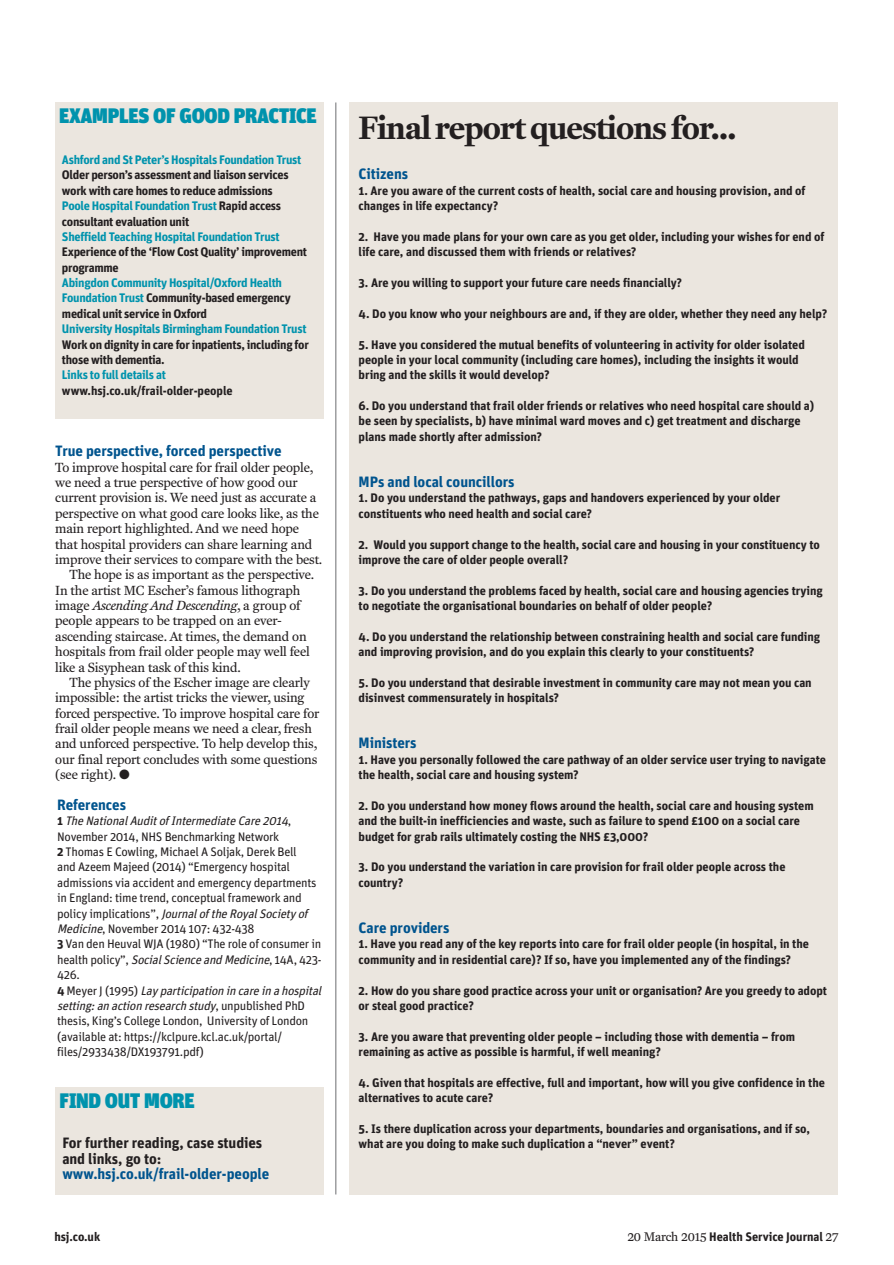
<style>
.page{position:relative;width:894px;height:1265px;background:#fff}
.page>*{position:absolute;margin:0;border:0;box-sizing:border-box;transform-origin:0 0}
.t1{font:700 33px "Fenway";letter-spacing:-.025em;color:#231f20}
.t2{font:900 21px "Unit";letter-spacing:-.015em;color:#0093ad}
.t3{font:700 15px "Unit";letter-spacing:-.005em;color:#00548e}
.t4{font:700 15px/15.3px "Unit";letter-spacing:-.005em;color:#231f20}
.t5{font:13.5px "Fenway";letter-spacing:-.01em;color:#231f20}
.t6{font:italic 13.5px "Fenway";letter-spacing:-.01em;color:#231f20}
.t7{font:700 12.3px/15.3px "Unit";letter-spacing:-.005em;color:#231f20}
.t8{font:12.3px/15.3px "Unit";letter-spacing:-.025em;color:#231f20}
.t9{font:700 12.3px/15.3px "Unit";letter-spacing:-.025em;color:#231f20}
.t10{font:700 12.3px/15.3px "Unit";letter-spacing:-.025em;color:#0093ad}
.s1{color:#0093ad}
.s2{color:#231f20}
.s3{font-style:normal}
.s4{font-weight:700}
.s5{font-style:italic}
.s6{font-family:"Fenway";font-weight:400;font-size:12.75px}
</style>
<div class="page">
<div style="left:349px;top:102px;width:489px;height:1092px;background:#ebe6df"></div>
<hr style="left:335px;top:102px;width:1px;height:1092px;background:#6c6d70">
<div style="left:55px;top:102px;width:269px;height:317px;background:#ebe6df"></div>
<div style="left:55px;top:1086px;width:269px;height:108px;background:#ebe6df"></div>
<h2 class="t2" style="left:59px;top:103px;width:259px">EXAMPLES OF GOOD PRACTICE</h2>
<p class="t10" style="left:62px;top:152px;width:241px">Ashford and St Peter’s Hospitals Foundation Trust</p>
<p class="t9" style="left:62px;top:167px;width:228px">Older person’s assessment and liaison services work with care homes to reduce admissions <span class="s1">Poole Hospital Foundation Trust</span> Rapid access consultant evaluation unit</p>
<p class="t10" style="left:62px;top:229px;width:219px">Sheffield Teaching Hospital Foundation Trust</p>
<p class="t9" style="left:62px;top:244px;width:247px">Experience of the ‘Flow Cost Quality’ improvement programme</p>
<p class="t10" style="left:62px;top:275px;width:230px">Abingdon Community Hospital/Oxford Health<br>Foundation Trust <span class="s2">Community-based emergency medical unit service in Oxford</span></p>
<p class="t10" style="left:62px;top:321px;width:246px">University Hospitals Birmingham Foundation Trust</p>
<p class="t9" style="left:62px;top:336px;width:248px">Work on dignity in care for inpatients, including for those with dementia.</p>
<p class="t10" style="left:62px;top:367px;width:105px">Links to full details at</p>
<p class="t7" style="left:62px;top:382px;width:172px">www.hsj.co.uk/frail-older-people</p>
<p class="t3" style="left:55px;top:442px;width:228px">True perspective, forced perspective</p>
<p class="t5" style="left:55px;top:459px;width:259px">To improve hospital care for frail older people,</p>
<p class="t5" style="left:55px;top:474px;width:244px">we need a true perspective of how good our</p>
<p class="t5" style="left:55px;top:489px;width:263px">current provision is. We need just as accurate a</p>
<p class="t5" style="left:55px;top:505px;width:265px">perspective on what good care looks like, as the</p>
<p class="t5" style="left:55px;top:520px;width:245px">main report highlighted. And we need hope</p>
<p class="t5" style="left:55px;top:535px;width:259px">that hospital providers can share learning and</p>
<p class="t5" style="left:55px;top:551px;width:268px">improve their services to compare with the best.</p>
<p class="t5" style="left:70px;top:566px;width:246px">The hope is as important as the perspective.</p>
<p class="t5" style="left:55px;top:582px;width:247px">In the artist MC Escher’s famous lithograph</p>
<p class="t6" style="left:55px;top:597px;width:247px"><span class="s3">image</span> Ascending And Descending<span class="s3">, a group of</span></p>
<p class="t5" style="left:55px;top:612px;width:228px">people appears to be trapped on an ever-</p>
<p class="t5" style="left:55px;top:628px;width:253px">ascending staircase. At times, the demand on</p>
<p class="t5" style="left:55px;top:643px;width:256px">hospitals from frail older people may well feel</p>
<p class="t5" style="left:55px;top:659px;width:187px">like a Sisyphean task of this kind.</p>
<p class="t5" style="left:70px;top:674px;width:242px">The physics of the Escher image are clearly</p>
<p class="t5" style="left:55px;top:689px;width:251px">impossible: the artist tricks the viewer, using</p>
<p class="t5" style="left:55px;top:705px;width:266px">forced perspective. To improve hospital care for</p>
<p class="t5" style="left:55px;top:720px;width:258px">frail older people means we need a clear, fresh</p>
<p class="t5" style="left:55px;top:735px;width:263px">and unforced perspective. To help develop this,</p>
<p class="t5" style="left:55px;top:751px;width:264px">our final report concludes with some questions</p>
<p class="t5" style="left:55px;top:766px;width:75px">(see right). ●</p>
<p class="t3" style="left:57px;top:795px;width:70px">References</p>
<p class="t8" style="left:57px;top:813px;width:269px"><span class="s4">1</span> <span class="s5">TheNationalAuditofIntermediateCare2014</span>, November 2014, NHS Benchmarking Network<br><span class="s4">2</span> Thomas E Cowling, Michael A Soljak, Derek Bell<br>and Azeem Majeed (2014) “Emergency hospital admissions via accident and emergency departments in England: time trend, conceptual framework and<br>p o li cy i m p li ca ti o n s ” , <span class="s5">JournaloftheRoyalSocietyof Medicine</span>, November 2014 107: 432-438<br><span class="s4">3</span> Van den Heuval WJA (1980) “The role of consumer in h e a lt h p o li cy” , <span class="s5">SocialScienceand Medicine</span>, 1 4A , 4 2 3 - 426.<br><span class="s4">4</span> M e y e r J ( 1 9 9 5 ) <span class="s5">Layparticipation in carein ahospital setting:an action research study</span>, u n p u b l i s h e d P h D thesis, King’s College London, University of London (available at: https://kclpure.kcl.ac.uk/portal/ files/2933438/DX193791.pdf)</p>
<h2 class="t2" style="left:60px;top:1087px;width:137px">FIND OUT MORE</h2>
<p class="t4" style="left:62px;top:1135px;width:202px">For further reading, case studies and links, go to:</p>
<p class="t3" style="left:62px;top:1164px;width:208px">www.hsj.co.uk/frail-older-people</p>
<h1 class="t1" style="left:358px;top:108px;width:379px">Final report questions for...</h1>
<p class="t3" style="left:359px;top:165px;width:51px">Citizens</p>
<p class="t7" style="left:359px;top:183px;width:448px">1. Are you aware of the current costs of health, social care and housing provision, and of changes in life expectancy?</p>
<p class="t7" style="left:359px;top:229px;width:467px">2. Have you made plans for your own care as you get older, including your wishes for end of life care, and discussed them with friends or relatives?</p>
<p class="t7" style="left:359px;top:275px;width:325px">3. Are you willing to support your future care needs financially?</p>
<p class="t7" style="left:359px;top:305px;width:470px">4. Do you know who your neighbours are and, if they are older, whether they need any help?</p>
<p class="t7" style="left:359px;top:336px;width:448px">5. Have you considered the mutual benefits of volunteering in activity for older isolated people in your local community (including care homes), including the insights it would bring and the skills it would develop?</p>
<p class="t7" style="left:359px;top:398px;width:457px">6. Do you understand that frail older friends or relatives who need hospital care should a) be seen by specialists, b) have minimal ward moves and c) get treatment and discharge plans made shortly after admission?</p>
<p class="t3" style="left:359px;top:472px;width:157px">MPs and local councillors</p>
<p class="t7" style="left:359px;top:490px;width:423px">1. Do you understand the pathways, gaps and handovers experienced by your older constituents who need health and social care?</p>
<p class="t7" style="left:359px;top:536px;width:463px">2. Would you support change to the health, social care and housing in your constituency to improve the care of older people overall?</p>
<p class="t7" style="left:359px;top:582px;width:466px">3. Do you understand the problems faced by health, social care and housing agencies trying to negotiate the organisational boundaries on behalf of older people?</p>
<p class="t7" style="left:359px;top:628px;width:463px">4. Do you understand the relationship between constraining health and social care funding and improving provision, and do you explain this clearly to your constituents?</p>
<p class="t7" style="left:359px;top:674px;width:455px">5. Do you understand that desirable investment in community care may not mean you can disinvest commensurately in hospitals?</p>
<p class="t3" style="left:359px;top:734px;width:60px">Ministers</p>
<p class="t7" style="left:359px;top:751px;width:469px">1. Have you personally followed the care pathway of an older service user trying to navigate the health, social care and housing system?</p>
<p class="t7" style="left:359px;top:798px;width:457px">2. Do you understand how money flows around the health, social care and housing system and the built-in inefficiencies and waste, such as failure to spend £100 on a social care budget for grab rails ultimately costing the NHS £3,000?</p>
<p class="t7" style="left:359px;top:859px;width:428px">3. Do you understand the variation in care provision for frail older people across the country?</p>
<p class="t3" style="left:359px;top:918px;width:92px">Care providers</p>
<p class="t7" style="left:359px;top:936px;width:452px">1. Have you read any of the key reports into care for frail older people (in hospital, in the community and in residential care)? If so, have you implemented any of the findings?</p>
<p class="t7" style="left:359px;top:982px;width:470px">2. How do you share good practice across your unit or organisation? Are you greedy to adopt or steal good practice?</p>
<p class="t7" style="left:359px;top:1028px;width:438px">3. Are you aware that preventing older people – including those with dementia – from remaining as active as possible is harmful, if well meaning?</p>
<p class="t7" style="left:359px;top:1074px;width:468px">4. Given that hospitals are effective, full and important, how will you give confidence in the alternatives to acute care?</p>
<p class="t7" style="left:359px;top:1120px;width:453px">5. Is there duplication across your departments, boundaries and organisations, and if so, what are you doing to make such duplication a “never” event?</p>
<p class="t7" style="left:54px;top:1228px;width:47px">hsj.co.uk</p>
<p class="t7" style="left:627px;top:1228px;width:212px"><span class="s6">20 March 2015</span> Health Service Journal <span class="s6">27</span></p>
</div>
